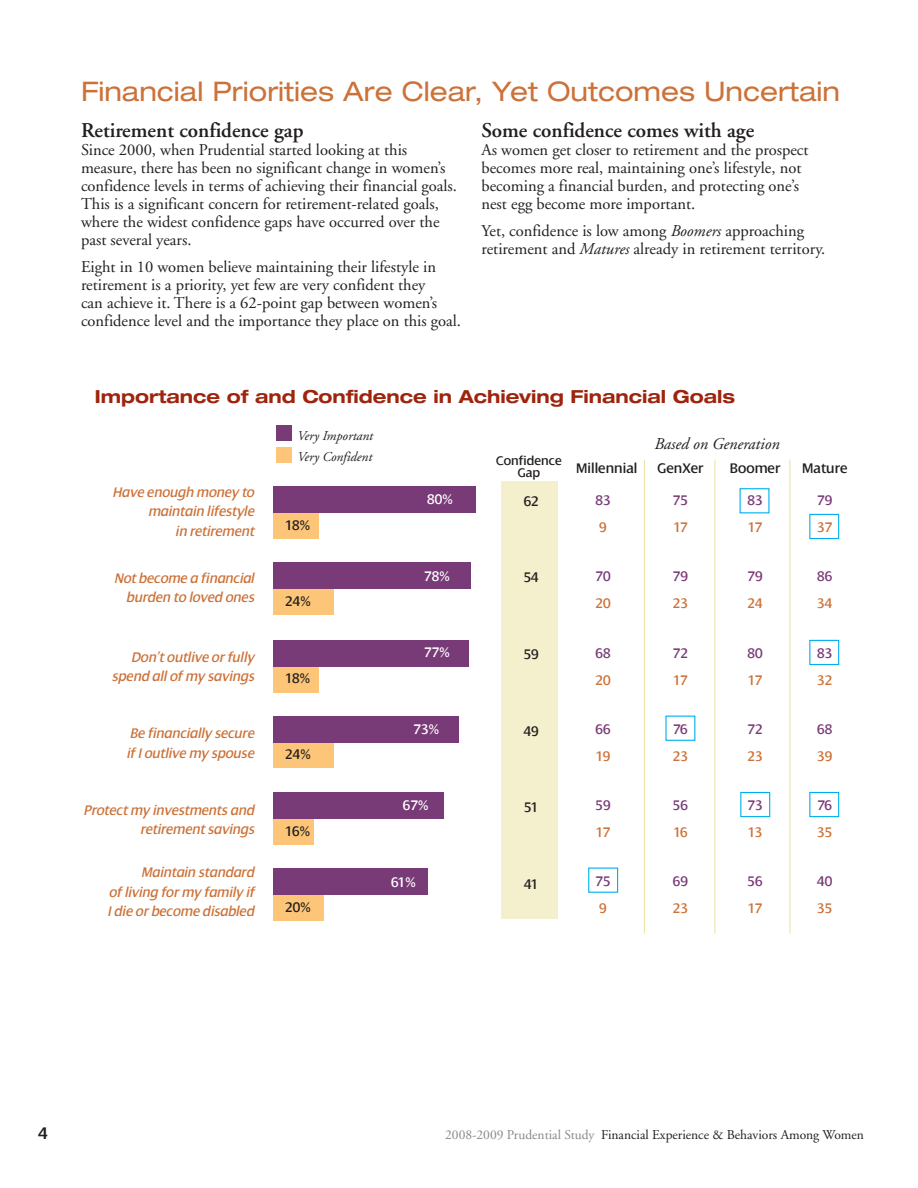
<style>
.page{position:relative;width:918px;height:1188px;background:#fff}
.page>*{position:absolute;margin:0;border:0;box-sizing:border-box;transform-origin:0 0}
.t1{font:expanded 27px "Helvetica Neue";color:#cc7239}
.t2{font:600 21px "Adobe Garamond";color:#231f20}
.t3{font:700 expanded 18px "Helvetica Neue";color:#9e240d}
.t4{font:600 18px "Dialog";color:#231f20}
.t5{font:16.5px/18px "Adobe Garamond";color:#231f20}
.t6{font:italic 16.5px "Adobe Garamond";color:#231f20}
.t7{font:italic 15px/19.2px "Dialog";color:#cc7239;text-align:right}
.t8{font:15px "Dialog";color:#231f20}
.t9{font:15px "Dialog";color:#793a78}
.t10{font:15px "Dialog";color:#cc7239}
.t11{font:15px "Dialog";color:#fff}
.t12{font:13.5px "Adobe Garamond";color:#231f20}
.t13{font:italic 13.5px/21.3px "Adobe Garamond";color:#231f20}
.t14{font:13.5px/12px "Dialog";color:#231f20;text-align:center}
.s1{font-style:italic}
.s2{color:#86888b}
</style>
<div class="page">
<div style="left:501px;top:481px;width:57px;height:438px;background:#f4f0cd"></div>
<div style="left:273px;top:513px;width:46px;height:26px;background:#fdc577"></div>
<div style="left:273px;top:589px;width:61px;height:26px;background:#fdc577"></div>
<div style="left:273px;top:666px;width:46px;height:26px;background:#fdc577"></div>
<div style="left:273px;top:742px;width:61px;height:26px;background:#fdc577"></div>
<div style="left:273px;top:818px;width:41px;height:26px;background:#fdc577"></div>
<div style="left:273px;top:894px;width:51px;height:26px;background:#fdc577"></div>
<div style="left:273px;top:486px;width:203px;height:27px;background:#793a78"></div>
<div style="left:273px;top:562px;width:198px;height:27px;background:#793a78"></div>
<div style="left:273px;top:640px;width:196px;height:26px;background:#793a78"></div>
<div style="left:273px;top:716px;width:186px;height:26px;background:#793a78"></div>
<div style="left:273px;top:792px;width:170px;height:26px;background:#793a78"></div>
<div style="left:273px;top:868px;width:155px;height:26px;background:#793a78"></div>
<div style="left:276px;top:425px;width:16px;height:16px;background:#793a78"></div>
<div style="left:276px;top:447px;width:16px;height:15px;background:#fdc577"></div>
<hr style="left:644px;top:460px;width:1px;height:474px;background:#eae29f">
<hr style="left:715px;top:460px;width:1px;height:474px;background:#eae29f">
<hr style="left:790px;top:460px;width:1px;height:474px;background:#eae29f">
<div style="left:740px;top:488px;width:30px;height:25px;border:1px solid #00aeef"></div>
<div style="left:809px;top:514px;width:30px;height:25px;border:1px solid #00aeef"></div>
<div style="left:809px;top:640px;width:30px;height:25px;border:1px solid #00aeef"></div>
<div style="left:809px;top:792px;width:30px;height:25px;border:1px solid #00aeef"></div>
<div style="left:740px;top:792px;width:30px;height:25px;border:1px solid #00aeef"></div>
<div style="left:665px;top:716px;width:30px;height:25px;border:1px solid #00aeef"></div>
<div style="left:588px;top:868px;width:30px;height:25px;border:1px solid #00aeef"></div>
<h1 class="t1" style="left:81px;top:81px;width:760px">Financial Priorities Are Clear, Yet Outcomes Uncertain</h1>
<p class="t2" style="left:81px;top:122px;width:224px">Retirement confidence gap</p>
<p class="t5" style="left:81px;top:142px;width:378px">Since 2000, when Prudential started looking at this measure, there has been no significant change in women’s confidence levels in terms of achieving their financial goals.<br>This is a significant concern for retirement-related goals, where the widest confidence gaps have occurred over the past several years.</p>
<p class="t5" style="left:81px;top:259px;width:382px">Eight in 10 women believe maintaining their lifestyle in retirement is a priority, yet few are very confident they<br>can achieve it. There is a 62-point gap between women’s confidence level and the importance they place on this goal.</p>
<p class="t2" style="left:482px;top:122px;width:274px">Some confidence comes with age</p>
<p class="t5" style="left:482px;top:142px;width:329px">As women get closer to retirement and the prospect becomes more real, maintaining one’s lifestyle, not becoming a financial burden, and protecting one’s nest egg become more important.</p>
<p class="t5" style="left:482px;top:223px;width:345px">Yet, confidence is low among <span class="s1">Boomers</span> approaching retirement and <span class="s1">Matures</span> already in retirement territory.</p>
<p class="t3" style="left:95px;top:390px;width:642px">Importance of and Confidence in Achieving Financial Goals</p>
<p class="t7" style="left:112px;top:482px;width:143px">Have enough money to maintain lifestyle<br>in retirement</p>
<p class="t7" style="left:114px;top:568px;width:142px">Not become a financial burden to loved ones</p>
<p class="t7" style="left:112px;top:647px;width:144px">Don’t outlive or fully spend all of my savings</p>
<p class="t7" style="left:127px;top:724px;width:129px;text-align:left">Be financially secure if I outlive my spouse</p>
<p class="t7" style="left:84px;top:800px;width:172px">Protect my investments and retirement savings</p>
<p class="t7" style="left:108px;top:863px;width:148px;text-align:justify;text-indent:33px">Maintain standard of living for my family if I die or become disabled</p>
<p class="t13" style="left:297px;top:426px;width:77px">Very Important<br>Very Confident</p>
<p class="t6" style="left:654px;top:437px;width:127px">Based on Generation</p>
<p class="t14" style="left:496px;top:455px;width:67px">Confidence<br>Gap</p>
<p class="t8" style="left:524px;top:492px;width:17px">62</p>
<p class="t8" style="left:576px;top:459px;width:63px">Millennial</p>
<p class="t8" style="left:657px;top:459px;width:48px">GenXer</p>
<p class="t8" style="left:730px;top:459px;width:52px">Boomer</p>
<p class="t8" style="left:802px;top:459px;width:47px">Mature</p>
<p class="t9" style="left:595px;top:491px;width:17px">83</p>
<p class="t9" style="left:673px;top:491px;width:17px">75</p>
<p class="t9" style="left:748px;top:491px;width:17px">83</p>
<p class="t9" style="left:817px;top:491px;width:17px">79</p>
<p class="t10" style="left:599px;top:518px;width:9px">9</p>
<p class="t10" style="left:673px;top:518px;width:16px">17</p>
<p class="t10" style="left:748px;top:518px;width:16px">17</p>
<p class="t10" style="left:817px;top:518px;width:17px">37</p>
<p class="t9" style="left:595px;top:568px;width:17px">70</p>
<p class="t9" style="left:673px;top:568px;width:17px">79</p>
<p class="t9" style="left:748px;top:568px;width:17px">79</p>
<p class="t9" style="left:817px;top:568px;width:17px">86</p>
<p class="t10" style="left:595px;top:595px;width:17px">20</p>
<p class="t10" style="left:673px;top:595px;width:17px">23</p>
<p class="t10" style="left:748px;top:595px;width:17px">24</p>
<p class="t10" style="left:817px;top:595px;width:17px">34</p>
<p class="t9" style="left:595px;top:644px;width:17px">68</p>
<p class="t9" style="left:673px;top:644px;width:17px">72</p>
<p class="t9" style="left:748px;top:644px;width:17px">80</p>
<p class="t9" style="left:817px;top:644px;width:17px">83</p>
<p class="t10" style="left:595px;top:671px;width:17px">20</p>
<p class="t10" style="left:673px;top:671px;width:16px">17</p>
<p class="t10" style="left:748px;top:671px;width:16px">17</p>
<p class="t10" style="left:817px;top:671px;width:17px">32</p>
<p class="t9" style="left:595px;top:720px;width:17px">66</p>
<p class="t9" style="left:673px;top:720px;width:16px">76</p>
<p class="t9" style="left:748px;top:720px;width:17px">72</p>
<p class="t9" style="left:817px;top:720px;width:17px">68</p>
<p class="t10" style="left:596px;top:747px;width:16px">19</p>
<p class="t10" style="left:673px;top:747px;width:17px">23</p>
<p class="t10" style="left:748px;top:747px;width:17px">23</p>
<p class="t10" style="left:817px;top:747px;width:17px">39</p>
<p class="t9" style="left:595px;top:796px;width:17px">59</p>
<p class="t9" style="left:673px;top:796px;width:17px">56</p>
<p class="t9" style="left:748px;top:796px;width:17px">73</p>
<p class="t9" style="left:818px;top:796px;width:16px">76</p>
<p class="t10" style="left:596px;top:823px;width:16px">17</p>
<p class="t10" style="left:673px;top:823px;width:16px">16</p>
<p class="t10" style="left:748px;top:823px;width:16px">13</p>
<p class="t10" style="left:817px;top:823px;width:17px">35</p>
<p class="t9" style="left:595px;top:872px;width:17px">75</p>
<p class="t9" style="left:673px;top:872px;width:17px">69</p>
<p class="t9" style="left:748px;top:872px;width:17px">56</p>
<p class="t9" style="left:817px;top:872px;width:17px">40</p>
<p class="t10" style="left:599px;top:899px;width:9px">9</p>
<p class="t10" style="left:673px;top:899px;width:17px">23</p>
<p class="t10" style="left:748px;top:899px;width:16px">17</p>
<p class="t10" style="left:817px;top:899px;width:17px">35</p>
<p class="t11" style="left:427px;top:491px;width:27px">80%</p>
<p class="t8" style="left:285px;top:516px;width:26px">18%</p>
<p class="t11" style="left:424px;top:567px;width:27px">78%</p>
<p class="t8" style="left:524px;top:568px;width:17px">54</p>
<p class="t8" style="left:285px;top:593px;width:27px">24%</p>
<p class="t11" style="left:424px;top:644px;width:27px">77%</p>
<p class="t8" style="left:524px;top:645px;width:17px">59</p>
<p class="t8" style="left:285px;top:669px;width:26px">18%</p>
<p class="t11" style="left:414px;top:720px;width:27px">73%</p>
<p class="t8" style="left:524px;top:722px;width:17px">49</p>
<p class="t8" style="left:285px;top:746px;width:27px">24%</p>
<p class="t11" style="left:403px;top:797px;width:27px">67%</p>
<p class="t8" style="left:524px;top:798px;width:16px">51</p>
<p class="t8" style="left:285px;top:822px;width:26px">16%</p>
<p class="t11" style="left:391px;top:873px;width:26px">61%</p>
<p class="t8" style="left:524px;top:875px;width:16px">41</p>
<p class="t8" style="left:285px;top:899px;width:27px">20%</p>
<p class="t4" style="left:39px;top:1122px;width:11px">4</p>
<p class="t12" style="left:445px;top:1129px;width:420px"><span class="s2">2008-2009 Prudential Study</span> Financial Experience &amp; Behaviors Among Women</p>
</div>
